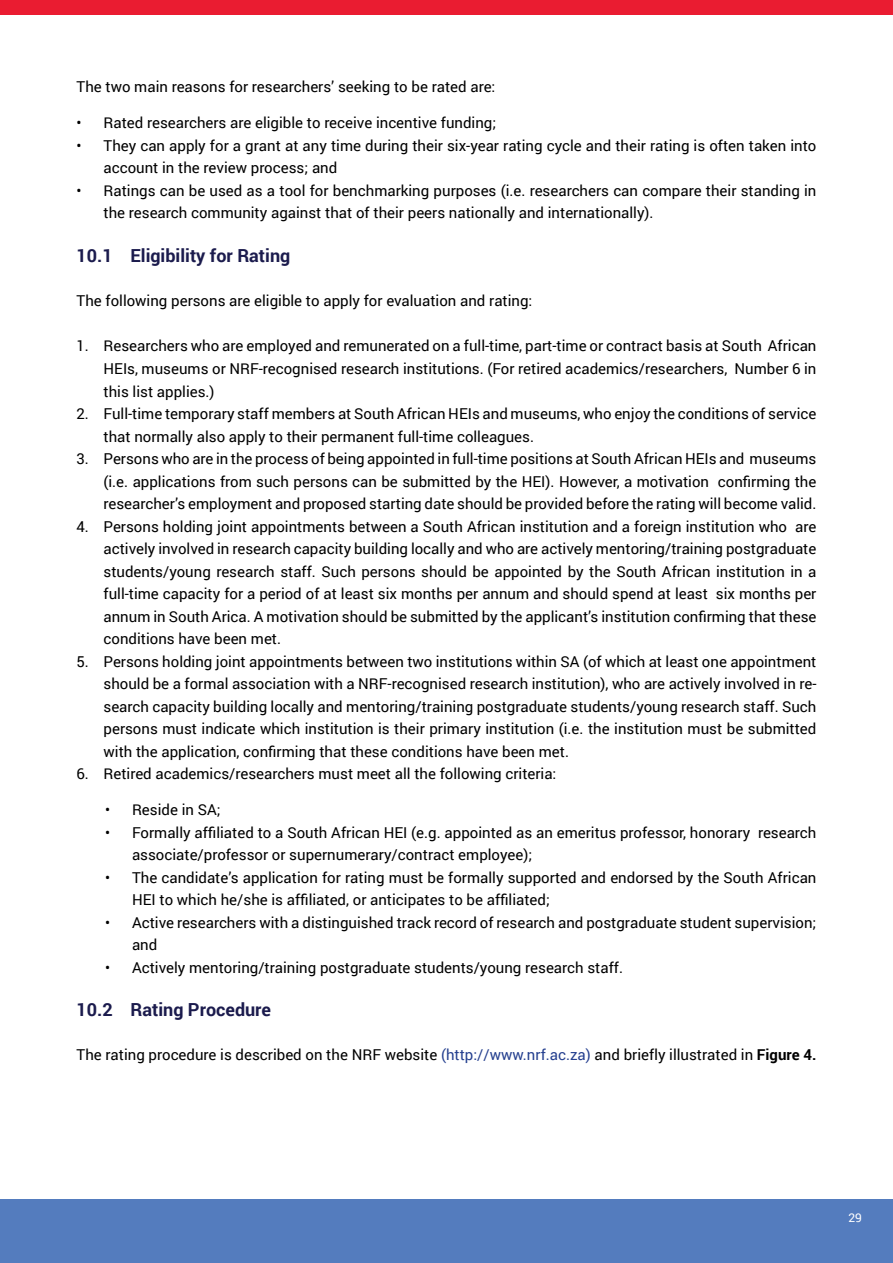
<style>
.page{position:relative;width:893px;height:1263px;background:#fff}
.page>*{position:absolute;margin:0;border:0;box-sizing:border-box;transform-origin:0 0}
.t1{font:700 18px "Roboto";color:#1b1b4d}
.t2{font:15px/22.5px "Roboto";color:#000}
.t3{font:12px "Roboto";color:#fff}
.s1{color:#25408f}
.s2{font-weight:700}
</style>
<div class="page">
<div style="left:0;top:1199px;width:893px;height:64px;background:#547cbe"></div>
<div style="left:0;top:0;width:893px;height:15px;background:#ea1c31"></div>
<p class="t2" style="left:77px;top:75px;width:420px">The two main reasons for researchers’ seeking to be rated are:</p>
<p class="t2" style="left:77px;top:111px;width:421px">• Rated researchers are eligible to receive incentive funding;</p>
<p class="t2" style="left:104px;top:134px;width:714px;text-indent:-27px">• They can apply for a grant at any time during their six-year rating cycle and their rating is often taken into account in the review process; and</p>
<p class="t2" style="left:104px;top:179px;width:714px;text-indent:-27px">• Ratings can be used as a tool for benchmarking purposes (i.e. researchers can compare their standing in the research community against that of their peers nationally and internationally).</p>
<p class="t1" style="left:77px;top:243px;width:215px">10.1 Eligibility for Rating</p>
<p class="t2" style="left:77px;top:289px;width:457px">The following persons are eligible to apply for evaluation and rating:</p>
<p class="t2" style="left:104px;top:334px;width:714px;text-align:justify;text-indent:-27px">1. Researchers who are employed and remunerated on a full-time, part-time or contract basis at South African HEIs, museums or NRF-recognised research institutions. (For retired academics/researchers, Number 6 in this list applies.)</p>
<p class="t2" style="left:104px;top:402px;width:714px;text-indent:-27px">2. Full-time temporary staff members at South African HEIs and museums, who enjoy the conditions of service that normally also apply to their permanent full-time colleagues.</p>
<p class="t2" style="left:104px;top:447px;width:714px;text-align:justify;text-indent:-27px">3. Persons who are in the process of being appointed in full-time positions at South African HEIs and museums (i.e. applications from such persons can be submitted by the HEI). However, a motivation confirming the researcher’s employment and proposed starting date should be provided before the rating will become valid.</p>
<p class="t2" style="left:104px;top:514px;width:714px;text-align:justify;text-indent:-27px">4. Persons holding joint appointments between a South African institution and a foreign institution who are actively involved in research capacity building locally and who are actively mentoring/training postgraduate students/young research staff. Such persons should be appointed by the South African institution in a full-time capacity for a period of at least six months per annum and should spend at least six months per annum in South Arica. A motivation should be submitted by the applicant’s institution confirming that these conditions have been met.</p>
<p class="t2" style="left:104px;top:649px;width:714px;text-align:justify;text-indent:-27px">5. Persons holding joint appointments between two institutions within SA (of which at least one appointment should be a formal association with a NRF-recognised research institution), who are actively involved in re&shy;search capacity building locally and mentoring/training postgraduate students/young research staff. Such persons must indicate which institution is their primary institution (i.e. the institution must be submitted with the application, confirming that these conditions have been met.</p>
<p class="t2" style="left:77px;top:762px;width:481px">6. Retired academics/researchers must meet all the following criteria:</p>
<p class="t2" style="left:105px;top:798px;width:117px">• Reside in SA;</p>
<p class="t2" style="left:132px;top:820px;width:686px;text-indent:-27px">• Formally affiliated to a South African HEI (e.g. appointed as an emeritus professor, honorary research associate/professor or supernumerary/contract employee);</p>
<p class="t2" style="left:132px;top:865px;width:686px;text-indent:-27px">• The candidate’s application for rating must be formally supported and endorsed by the South African<br>HEI to which he/she is affiliated, or anticipates to be affiliated;</p>
<p class="t2" style="left:132px;top:910px;width:686px;text-indent:-27px">• Active researchers with a distinguished track record of research and postgraduate student supervision; and</p>
<p class="t2" style="left:105px;top:955px;width:520px">• Actively mentoring/training postgraduate students/young research staff.</p>
<p class="t1" style="left:77px;top:997px;width:196px">10.2 Rating Procedure</p>
<p class="t2" style="left:77px;top:1043px;width:741px">The rating procedure is described on the NRF website <span class="s1">(http://www.nrf.ac.za)</span> and briefly illustrated in <span class="s2">Figure 4.</span></p>
<p class="t3" style="left:848px;top:1209px;width:15px">29</p>
</div>
